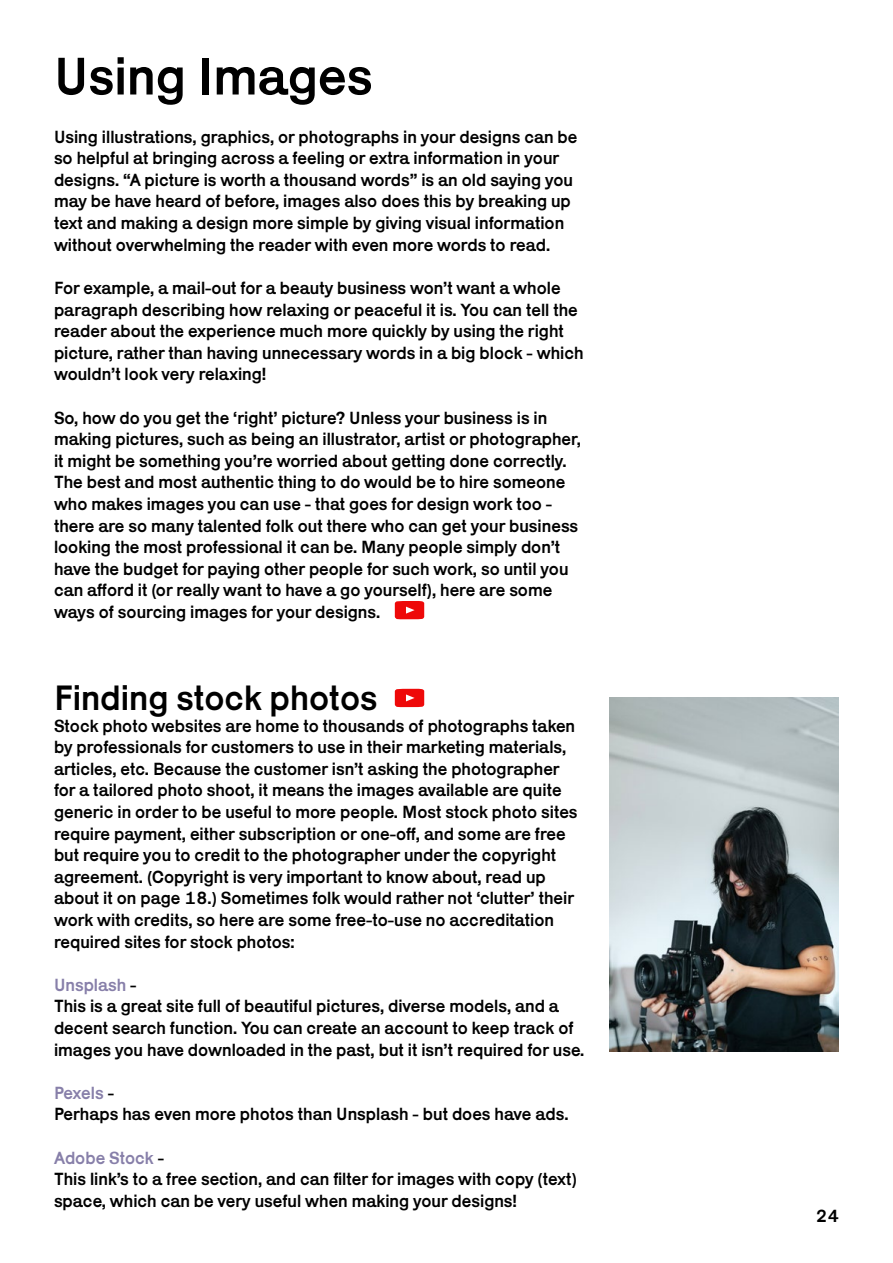
<style>
.page{position:relative;width:893px;height:1263px;background:#fff}
.page>*{position:absolute;margin:0;border:0;box-sizing:border-box;transform-origin:0 0}
.t1{font:54px "Karrik";color:#000}
.t2{font:36px "Karrik";color:#000}
.t3{font:18px/21.6px "Karrik";color:#000}
.s1{color:#877fa9}
</style>
<div class="page">
<img style="left:609px;top:698px;width:230px;height:353px">
<svg style="left:395px;top:601px;width:29px;height:18px"></svg>
<svg style="left:395px;top:689px;width:29px;height:18px"></svg>
<h1 class="t1" style="left:54px;top:31px;width:320px">Using Images</h1>
<p class="t3" style="left:54px;top:124px;width:525px">Using illustrations, graphics, or photographs in your designs can be so helpful at bringing across a feeling or extra information in your designs. “A picture is worth a thousand words” is an old saying you may be have heard of before, images also does this by breaking up text and making a design more simple by giving visual information without overwhelming the reader with even more words to read.</p>
<p class="t3" style="left:54px;top:275px;width:531px">For example, a mail-out for a beauty business won’t want a whole paragraph describing how relaxing or peaceful it is. You can tell the reader about the experience much more quickly by using the right picture, rather than having unnecessary words in a big block - which wouldn’t look very relaxing!</p>
<p class="t3" style="left:54px;top:405px;width:528px">So, how do you get the ‘right’ picture? Unless your business is in making pictures, such as being an illustrator, artist or photographer, it might be something you’re worried about getting done correctly.<br>The best and most authentic thing to do would be to hire someone who makes images you can use - that goes for design work too - there are so many talented folk out there who can get your business looking the most professional it can be. Many people simply don’t have the budget for paying other people for such work, so until you can afford it (or really want to have a go yourself), here are some ways of sourcing images for your designs.</p>
<h2 class="t2" style="left:54px;top:668px;width:325px">Finding stock photos</h2>
<p class="t3" style="left:54px;top:713px;width:525px">Stock photo websites are home to thousands of photographs taken by professionals for customers to use in their marketing materials, articles, etc. Because the customer isn’t asking the photographer for a tailored photo shoot, it means the images available are quite generic in order to be useful to more people. Most stock photo sites require payment, either subscription or one-off, and some are free but require you to credit to the photographer under the copyright agreement. (Copyright is very important to know about, read up about it on page 18.) Sometimes folk would rather not ‘clutter’ their work with credits, so here are some free-to-use no accreditation required sites for stock photos:</p>
<p class="t3" style="left:54px;top:972px;width:532px"><span class="s1">Unsplash</span> -<br>This is a great site full of beautiful pictures, diverse models, and a decent search function. You can create an account to keep track of images you have downloaded in the past, but it isn’t required for use.</p>
<p class="t3" style="left:54px;top:1080px;width:516px"><span class="s1">Pexels</span> -<br>Perhaps has even more photos than Unsplash - but does have ads.</p>
<p class="t3" style="left:54px;top:1145px;width:524px"><span class="s1">Adobe Stock</span> -<br>This link’s to a free section, and can filter for images with copy (text) space, which can be very useful when making your designs!</p>
<p class="t3" style="left:816px;top:1204px;width:25px">24</p>
</div>
